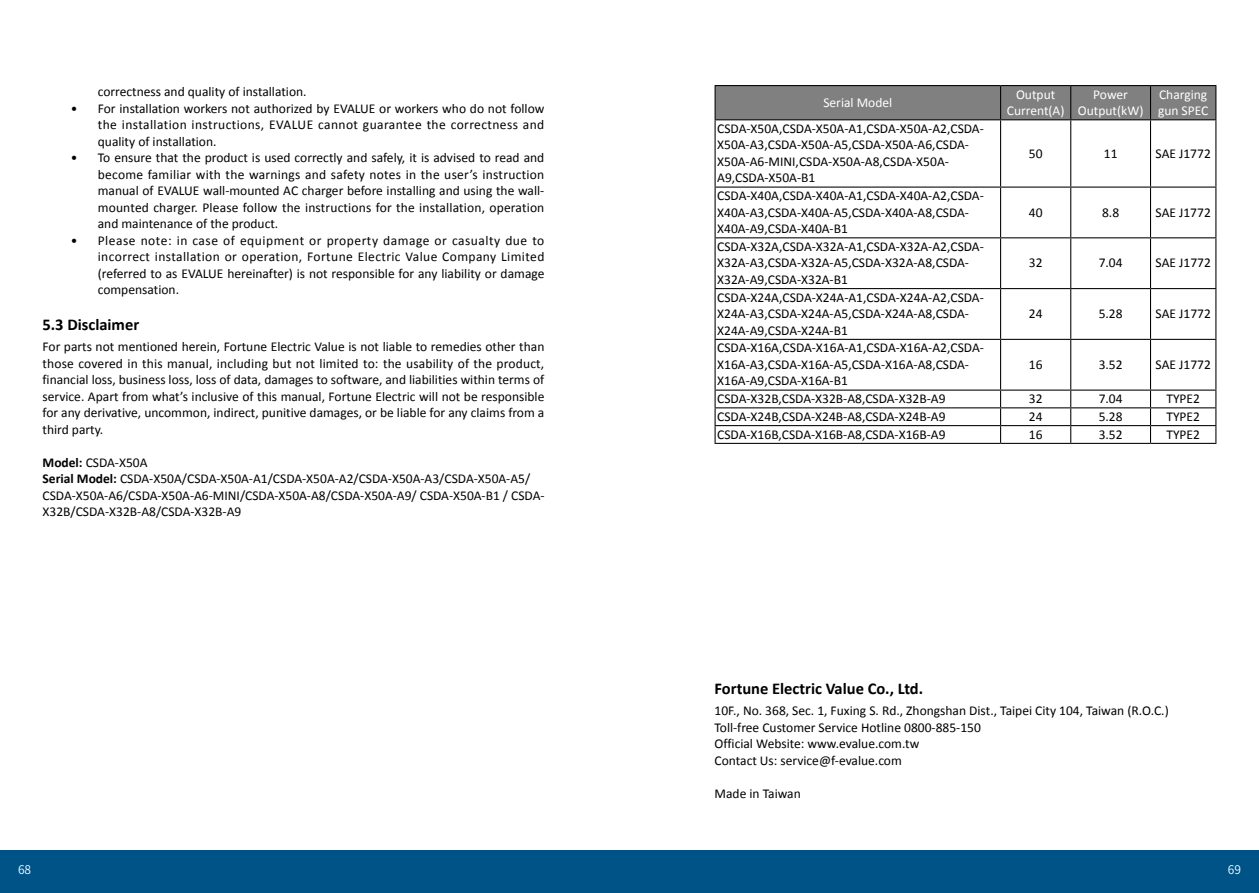
<style>
.page{position:relative;width:1259px;height:893px;background:#fff}
.page>*{position:absolute;margin:0;border:0;box-sizing:border-box;transform-origin:0 0}
.t1{font:700 16.5px "Calibri";color:#000}
.t2{font:13.5px/16.5px "Calibri";color:#040000;text-align:justify}
.t3{font:13.5px/16.5px "Calibri";color:#000}
.t4{font:13.5px/16.5px "Calibri";color:#fff;text-align:center}
.t5{font:600 12px "Noto Sans CJ Ktc";color:#fff}
.s1{font-weight:700}
</style>
<div class="page">
<div style="left:0;top:850px;width:1259px;height:43px;background:#005386"></div>
<div style="left:715px;top:86px;width:500px;height:33px;background:#808080"></div>
<hr style="left:714px;top:85px;width:286px;height:1px;background:#000">
<hr style="left:714px;top:86px;width:1px;height:33px;background:#000">
<hr style="left:1000px;top:85px;width:70px;height:1px;background:#000">
<hr style="left:1000px;top:86px;width:1px;height:33px;background:#000">
<hr style="left:1070px;top:85px;width:80px;height:1px;background:#000">
<hr style="left:1070px;top:86px;width:1px;height:33px;background:#000">
<hr style="left:1150px;top:85px;width:66px;height:1px;background:#000">
<hr style="left:1150px;top:86px;width:1px;height:33px;background:#000">
<hr style="left:1215px;top:86px;width:1px;height:33px;background:#000">
<hr style="left:714px;top:119px;width:286px;height:1px;background:#000">
<hr style="left:714px;top:120px;width:1px;height:67px;background:#000">
<hr style="left:1000px;top:119px;width:70px;height:1px;background:#000">
<hr style="left:1000px;top:120px;width:1px;height:67px;background:#000">
<hr style="left:1070px;top:119px;width:80px;height:1px;background:#000">
<hr style="left:1070px;top:120px;width:1px;height:67px;background:#000">
<hr style="left:1150px;top:119px;width:66px;height:1px;background:#000">
<hr style="left:1150px;top:120px;width:1px;height:67px;background:#000">
<hr style="left:1215px;top:120px;width:1px;height:67px;background:#000">
<hr style="left:714px;top:187px;width:286px;height:1px;background:#000">
<hr style="left:714px;top:188px;width:1px;height:49px;background:#000">
<hr style="left:1000px;top:187px;width:70px;height:1px;background:#000">
<hr style="left:1000px;top:188px;width:1px;height:49px;background:#000">
<hr style="left:1070px;top:187px;width:80px;height:1px;background:#000">
<hr style="left:1070px;top:188px;width:1px;height:49px;background:#000">
<hr style="left:1150px;top:187px;width:66px;height:1px;background:#000">
<hr style="left:1150px;top:188px;width:1px;height:49px;background:#000">
<hr style="left:1215px;top:188px;width:1px;height:49px;background:#000">
<hr style="left:714px;top:237px;width:286px;height:1px;background:#000">
<hr style="left:714px;top:238px;width:1px;height:50px;background:#000">
<hr style="left:1000px;top:237px;width:70px;height:1px;background:#000">
<hr style="left:1000px;top:238px;width:1px;height:50px;background:#000">
<hr style="left:1070px;top:237px;width:80px;height:1px;background:#000">
<hr style="left:1070px;top:238px;width:1px;height:50px;background:#000">
<hr style="left:1150px;top:237px;width:66px;height:1px;background:#000">
<hr style="left:1150px;top:238px;width:1px;height:50px;background:#000">
<hr style="left:1215px;top:238px;width:1px;height:50px;background:#000">
<hr style="left:714px;top:288px;width:286px;height:1px;background:#000">
<hr style="left:714px;top:289px;width:1px;height:50px;background:#000">
<hr style="left:1000px;top:288px;width:70px;height:1px;background:#000">
<hr style="left:1000px;top:289px;width:1px;height:50px;background:#000">
<hr style="left:1070px;top:288px;width:80px;height:1px;background:#000">
<hr style="left:1070px;top:289px;width:1px;height:50px;background:#000">
<hr style="left:1150px;top:288px;width:66px;height:1px;background:#000">
<hr style="left:1150px;top:289px;width:1px;height:50px;background:#000">
<hr style="left:1215px;top:289px;width:1px;height:50px;background:#000">
<hr style="left:714px;top:339px;width:286px;height:1px;background:#000">
<hr style="left:714px;top:340px;width:1px;height:50px;background:#000">
<hr style="left:1000px;top:339px;width:70px;height:1px;background:#000">
<hr style="left:1000px;top:340px;width:1px;height:50px;background:#000">
<hr style="left:1070px;top:339px;width:80px;height:1px;background:#000">
<hr style="left:1070px;top:340px;width:1px;height:50px;background:#000">
<hr style="left:1150px;top:339px;width:66px;height:1px;background:#000">
<hr style="left:1150px;top:340px;width:1px;height:50px;background:#000">
<hr style="left:1215px;top:340px;width:1px;height:50px;background:#000">
<hr style="left:714px;top:390px;width:286px;height:1px;background:#000">
<hr style="left:1000px;top:390px;width:70px;height:1px;background:#000">
<hr style="left:1070px;top:390px;width:80px;height:1px;background:#000">
<hr style="left:1150px;top:390px;width:66px;height:1px;background:#000">
<hr style="left:714px;top:407px;width:286px;height:1px;background:#000">
<hr style="left:1000px;top:407px;width:70px;height:1px;background:#000">
<hr style="left:1070px;top:407px;width:80px;height:1px;background:#000">
<hr style="left:1150px;top:407px;width:66px;height:1px;background:#000">
<hr style="left:714px;top:425px;width:286px;height:1px;background:#000">
<svg style="left:714px;top:391px;width:1px;height:52px"></svg>
<hr style="left:1000px;top:425px;width:70px;height:1px;background:#000">
<svg style="left:1000px;top:391px;width:1px;height:52px"></svg>
<hr style="left:1070px;top:425px;width:80px;height:1px;background:#000">
<svg style="left:1070px;top:391px;width:1px;height:52px"></svg>
<hr style="left:1150px;top:425px;width:66px;height:1px;background:#000">
<svg style="left:1150px;top:391px;width:1px;height:52px"></svg>
<svg style="left:1215px;top:391px;width:1px;height:52px"></svg>
<hr style="left:714px;top:443px;width:286px;height:1px;background:#000">
<hr style="left:1000px;top:443px;width:70px;height:1px;background:#000">
<hr style="left:1070px;top:443px;width:80px;height:1px;background:#000">
<hr style="left:1150px;top:443px;width:66px;height:1px;background:#000">
<p class="t2" style="left:98px;top:83px;width:210px">correctness and quality of installation.</p>
<p class="t2" style="left:98px;top:99px;width:448px;text-indent:-27px">• For installation workers not authorized by EVALUE or workers who do not follow the installation instructions, EVALUE cannot guarantee the correctness and quality of installation.</p>
<p class="t2" style="left:98px;top:149px;width:448px;text-indent:-27px">• To ensure that the product is used correctly and safely, it is advised to read and become familiar with the warnings and safety notes in the user’s instruction manual of EVALUE wall-mounted AC charger before installing and using the wall&shy;mounted charger. Please follow the instructions for the installation, operation and maintenance of the product.</p>
<p class="t2" style="left:98px;top:231px;width:448px;text-indent:-27px">• Please note: in case of equipment or property damage or casualty due to incorrect installation or operation, Fortune Electric Value Company Limited (referred to as EVALUE hereinafter) is not responsible for any liability or damage compensation.</p>
<p class="t1" style="left:43px;top:312px;width:98px">5.3 Disclaimer</p>
<p class="t2" style="left:43px;top:338px;width:503px">For parts not mentioned herein, Fortune Electric Value is not liable to remedies other than those covered in this manual, including but not limited to: the usability of the product, financial loss, business loss, loss of data, damages to software, and liabilities within terms of service. Apart from what’s inclusive of this manual, Fortune Electric will not be responsible for any derivative, uncommon, indirect, punitive damages, or be liable for any claims from a third party.</p>
<p class="t2" style="left:43px;top:453px;width:503px;text-align:left"><span class="s1">Model:</span> CSDA-X50A<br><span class="s1">Serial Model:</span> CSDA-X50A/CSDA-X50A-A1/CSDA-X50A-A2/CSDA-X50A-A3/CSDA-X50A-A5/ CSDA-X50A-A6/CSDA-X50A-A6-MINI/CSDA-X50A-A8/CSDA-X50A-A9/ CSDA-X50A-B1 / CSDA-X32B/CSDA-X32B-A8/CSDA-X32B-A9</p>
<p class="t4" style="left:823px;top:94px;width:70px">Serial Model</p>
<p class="t4" style="left:1006px;top:85px;width:59px">Output<br>Current(A)</p>
<p class="t4" style="left:1077px;top:85px;width:67px">Power<br>Output(kW)</p>
<p class="t4" style="left:1158px;top:85px;width:52px;text-align:left">Charging gun SPEC</p>
<p class="t3" style="left:717px;top:120px;width:268px">CSDA-X50A,CSDA-X50A-A1,CSDA-X50A-A2,CSDA-X50A-A3,CSDA-X50A-A5,CSDA-X50A-A6,CSDA-X50A-A6-MINI,CSDA-X50A-A8,CSDA-X50A-A9,CSDA-X50A-B1</p>
<p class="t3" style="left:1029px;top:144px;width:15px">50</p>
<p class="t3" style="left:1103px;top:144px;width:15px">11</p>
<p class="t3" style="left:1155px;top:144px;width:57px">SAE J1772</p>
<p class="t3" style="left:717px;top:187px;width:268px">CSDA-X40A,CSDA-X40A-A1,CSDA-X40A-A2,CSDA-<br>X40A-A3,CSDA-X40A-A5,CSDA-X40A-A8,CSDA-<br>X40A-A9,CSDA-X40A-B1</p>
<p class="t3" style="left:717px;top:238px;width:268px">CSDA-X32A,CSDA-X32A-A1,CSDA-X32A-A2,CSDA-<br>X32A-A3,CSDA-X32A-A5,CSDA-X32A-A8,CSDA-<br>X32A-A9,CSDA-X32A-B1</p>
<p class="t3" style="left:717px;top:288px;width:268px">CSDA-X24A,CSDA-X24A-A1,CSDA-X24A-A2,CSDA-<br>X24A-A3,CSDA-X24A-A5,CSDA-X24A-A8,CSDA-<br>X24A-A9,CSDA-X24A-B1</p>
<p class="t3" style="left:717px;top:339px;width:268px">CSDA-X16A,CSDA-X16A-A1,CSDA-X16A-A2,CSDA-<br>X16A-A3,CSDA-X16A-A5,CSDA-X16A-A8,CSDA-<br>X16A-A9,CSDA-X16A-B1</p>
<p class="t3" style="left:1029px;top:203px;width:15px">40</p>
<p class="t3" style="left:1102px;top:203px;width:19px">8.8</p>
<p class="t3" style="left:1155px;top:203px;width:57px">SAE J1772</p>
<p class="t3" style="left:1029px;top:254px;width:15px">32</p>
<p class="t3" style="left:1098px;top:254px;width:25px">7.04</p>
<p class="t3" style="left:1155px;top:254px;width:57px">SAE J1772</p>
<p class="t3" style="left:1029px;top:305px;width:15px">24</p>
<p class="t3" style="left:1098px;top:305px;width:25px">5.28</p>
<p class="t3" style="left:1155px;top:305px;width:57px">SAE J1772</p>
<p class="t3" style="left:1029px;top:356px;width:15px">16</p>
<p class="t3" style="left:1098px;top:356px;width:25px">3.52</p>
<p class="t3" style="left:1155px;top:356px;width:57px">SAE J1772</p>
<p class="t3" style="left:717px;top:390px;width:230px">CSDA-X32B,CSDA-X32B-A8,CSDA-X32B-A9</p>
<p class="t3" style="left:1029px;top:390px;width:15px">32</p>
<p class="t3" style="left:1098px;top:390px;width:25px">7.04</p>
<p class="t3" style="left:1166px;top:390px;width:35px">TYPE2</p>
<p class="t3" style="left:717px;top:408px;width:230px">CSDA-X24B,CSDA-X24B-A8,CSDA-X24B-A9</p>
<p class="t3" style="left:1029px;top:408px;width:15px">24</p>
<p class="t3" style="left:1098px;top:408px;width:25px">5.28</p>
<p class="t3" style="left:1166px;top:408px;width:35px">TYPE2</p>
<p class="t3" style="left:717px;top:425px;width:230px">CSDA-X16B,CSDA-X16B-A8,CSDA-X16B-A9</p>
<p class="t3" style="left:1029px;top:425px;width:15px">16</p>
<p class="t3" style="left:1098px;top:425px;width:25px">3.52</p>
<p class="t3" style="left:1166px;top:425px;width:35px">TYPE2</p>
<p class="t1" style="left:714px;top:677px;width:210px">Fortune Electric Value Co., Ltd.</p>
<p class="t2" style="left:714px;top:702px;width:456px;text-align:left">10F., No. 368, Sec. 1, Fuxing S. Rd., Zhongshan Dist., Taipei City 104, Taiwan (R.O.C.)<br>Toll-free Customer Service Hotline 0800-885-150<br>Official Website: www.evalue.com.tw<br>Contact Us: service@f-evalue.com</p>
<p class="t2" style="left:714px;top:784px;width:88px">Made in Taiwan</p>
<p class="t5" style="left:18px;top:862px;width:15px">68</p>
<p class="t5" style="left:1227px;top:862px;width:15px">69</p>
</div>
